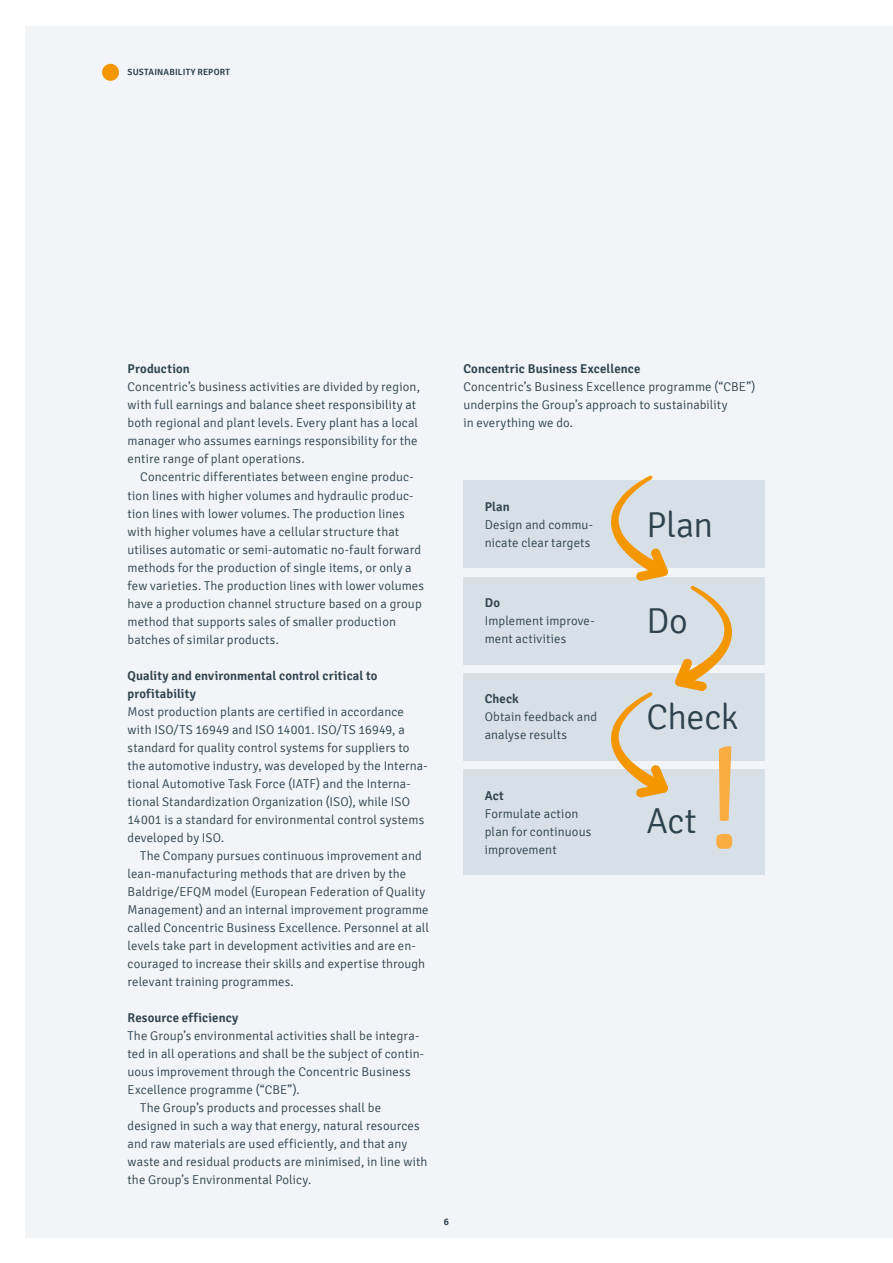
<style>
.page{position:relative;width:893px;height:1263px;background:#fff}
.page>*{position:absolute;margin:0;border:0;box-sizing:border-box;transform-origin:0 0}
.t1{font:300 147.3px "Signika";color:#f8ac41}
.t2{font:300 36px "Signika";letter-spacing:-.01em;color:#2d424f}
.t3{font:300 12.75px/18px "Signika";letter-spacing:.01em;color:#2d424f}
.t4{font:600 12.75px/18px "Signika";letter-spacing:.01em;color:#2d424f}
.t5{font:600 9.75px "Signika";color:#2d424f}
.t6{font:600 9px "Signika";letter-spacing:.02em;color:#2d424f}
</style>
<div class="page">
<div style="left:26px;top:26px;width:867px;height:1211px;background:#f2f4f7"></div>
<div style="left:463px;top:480px;width:302px;height:88px;background:#d7e0e6"></div>
<div style="left:463px;top:577px;width:302px;height:87px;background:#d7e0e6"></div>
<div style="left:463px;top:673px;width:302px;height:88px;background:#d7e0e6"></div>
<div style="left:463px;top:770px;width:302px;height:105px;background:#d7e0e6"></div>
<svg style="left:611px;top:475px;width:57px;height:106px"></svg>
<svg style="left:611px;top:692px;width:57px;height:106px"></svg>
<svg style="left:675px;top:585px;width:57px;height:106px"></svg>
<div style="left:102px;top:64px;width:17px;height:17px;background:#f49600;border-radius:50%"></div>
<p class="t6" style="left:128px;top:67px;width:104px">SUSTAINABILITY REPORT</p>
<p class="t4" style="left:128px;top:360px;width:64px">Production</p>
<p class="t3" style="left:128px;top:378px;width:294px">Concentric’s business activities are divided by region, with full earnings and balance sheet responsibility at both regional and plant levels. Every plant has a local manager who assumes earnings responsibility for the entire range of plant operations.</p>
<p class="t3" style="left:128px;top:468px;width:298px;text-indent:13px">Concentric differentiates between engine produc&shy;tion lines with higher volumes and hydraulic produc&shy;tion lines with lower volumes. The production lines with higher volumes have a cellular structure that utilises automatic or semi-automatic no-fault forward methods for the production of single items, or only a few varieties. The production lines with lower volumes have a production channel structure based on a group method that supports sales of smaller production batches of similar products.</p>
<p class="t4" style="left:128px;top:666px;width:251px">Quality and environmental control critical to profitability</p>
<p class="t3" style="left:128px;top:702px;width:302px">Most production plants are certified in accordance with ISO/TS 16949 and ISO 14001. ISO/TS 16949, a standard for quality control systems for suppliers to the automotive industry, was developed by the Interna&shy;tional Automotive Task Force (IATF) and the Interna&shy;tional Standardization Organization (ISO), while ISO 14001 is a standard for environmental control systems developed by ISO.</p>
<p class="t3" style="left:128px;top:846px;width:303px;text-indent:13px">The Company pursues continuous improvement and lean-manufacturing methods that are driven by the Baldrige/EFQM model (European Federation of Quality Management) and an internal improvement programme called Concentric Business Excellence. Personnel at all levels take part in development activities and are en&shy;couraged to increase their skills and expertise through relevant training programmes.</p>
<p class="t4" style="left:128px;top:1008px;width:112px">Resource efficiency</p>
<p class="t3" style="left:128px;top:1026px;width:292px">The Group’s environmental activities shall be integra-</p>
<p class="t3" style="left:128px;top:1044px;width:298px">ted in all operations and shall be the subject of contin-</p>
<p class="t3" style="left:128px;top:1062px;width:284px">uous improvement through the Concentric Business</p>
<p class="t3" style="left:128px;top:1080px;width:174px">Excellence programme (“CBE”).</p>
<p class="t3" style="left:140px;top:1098px;width:242px">The Group’s products and processes shall be</p>
<p class="t3" style="left:128px;top:1116px;width:294px">designed in such a way that energy, natural resources</p>
<p class="t3" style="left:128px;top:1134px;width:281px">and raw materials are used efficiently, and that any</p>
<p class="t3" style="left:128px;top:1152px;width:301px">waste and residual products are minimised, in line with</p>
<p class="t3" style="left:128px;top:1171px;width:185px">the Group’s Environmental Policy.</p>
<p class="t4" style="left:463px;top:360px;width:178px">Concentric Business Excellence</p>
<p class="t3" style="left:463px;top:378px;width:293px">Concentric’s Business Excellence programme (“CBE”) underpins the Group’s approach to sustainability<br>in everything we do.</p>
<p class="t4" style="left:485px;top:497px;width:27px">Plan</p>
<p class="t3" style="left:485px;top:516px;width:110px">Design and commu&shy;nicate clear targets</p>
<p class="t4" style="left:485px;top:594px;width:17px">Do</p>
<p class="t3" style="left:485px;top:612px;width:111px">Implement improve&shy;ment activities</p>
<p class="t4" style="left:485px;top:690px;width:36px">Check</p>
<p class="t3" style="left:485px;top:708px;width:114px">Obtain feedback and analyse results</p>
<p class="t4" style="left:485px;top:787px;width:21px">Act</p>
<p class="t3" style="left:485px;top:805px;width:108px">Formulate action plan for continuous improvement</p>
<h2 class="t2" style="left:646px;top:505px;width:68px">Plan</h2>
<h2 class="t2" style="left:646px;top:601px;width:43px">Do</h2>
<h2 class="t2" style="left:646px;top:698px;width:94px">Check</h2>
<h2 class="t2" style="left:646px;top:801px;width:52px">Act</h2>
<h1 class="t1" style="left:704px;top:718px;width:42px">!</h1>
<p class="t5" style="left:444px;top:1216px;width:7px">6</p>
</div>
